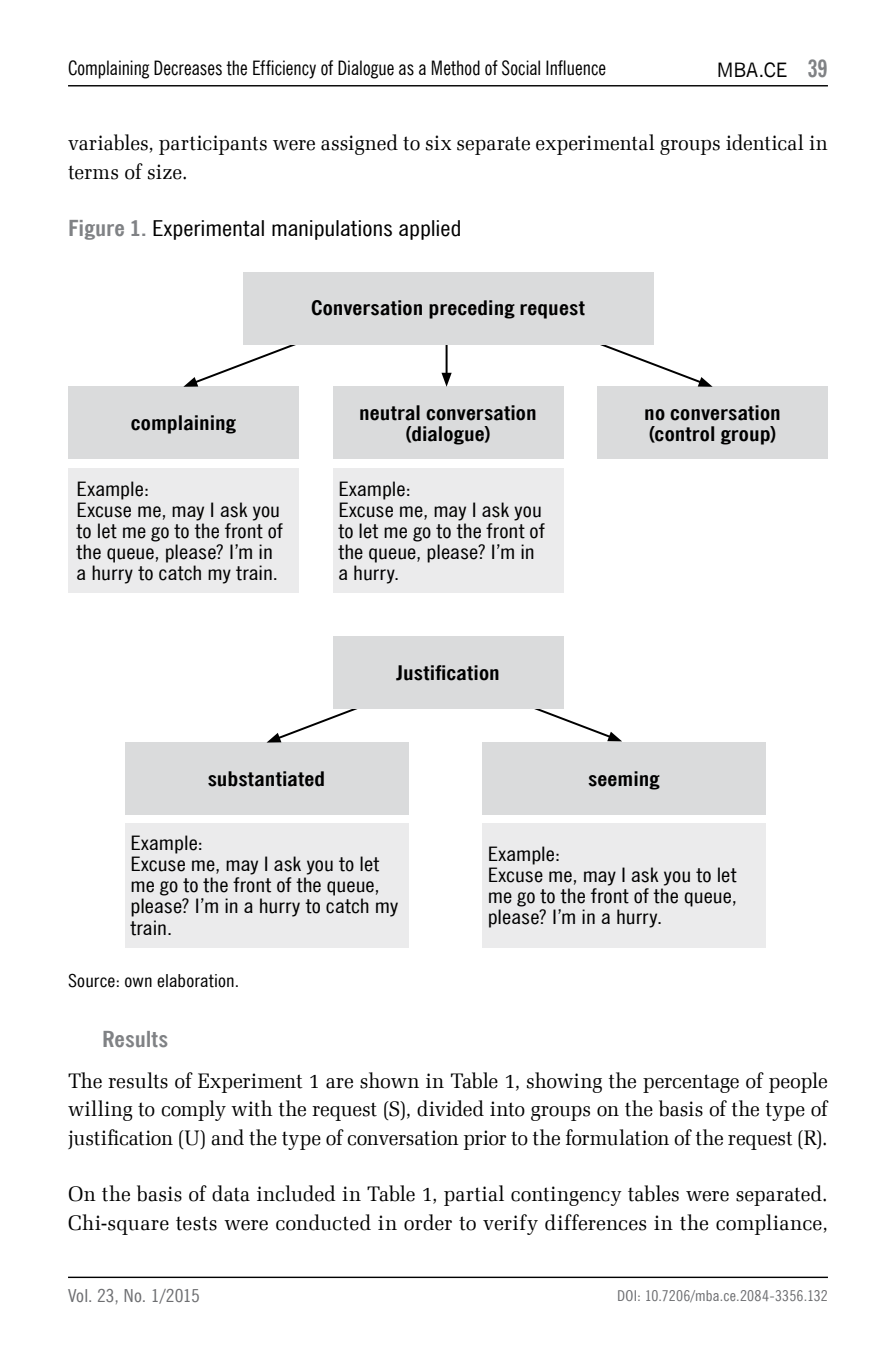
<style>
.page{position:relative;width:896px;height:1361px;background:#fff}
.page>*{position:absolute;margin:0;border:0;box-sizing:border-box;transform-origin:0 0}
.t1{font:22px "News Goth Cn EU";letter-spacing:-.005em;color:#000;scale:1.2 1}
.t2{font:700 22px "News Goth Cn EU";color:#808285;scale:1.15 1}
.t3{font:21px/28.4px "Zapf Ellipt EU";color:#000;scale:.95 1}
.t4{font:21px/28.4px "Zapf Ellipt EU";color:#000;text-align:justify;scale:.96 1}
.t5{font:20px/21px "News Goth Cn EU";letter-spacing:.005em;color:#000;scale:1.2 1}
.t6{font:700 20px/21px "News Goth Cn EU";letter-spacing:.005em;color:#000;text-align:center;scale:1.2 1}
.t7{font:20px "News Goth Cn EU";letter-spacing:.005em;color:#000}
.t8{font:20px "News Goth EU";color:#000}
.t9{font:18px "News Goth Cn EU";letter-spacing:.005em;color:#000;scale:1.15 1}
.t10{font:18px "News Goth Cn EU";letter-spacing:.005em;color:#6d6e71;scale:1.15 1}
.t11{font:15px "News Goth Cn EU";letter-spacing:.015em;color:#6d6e71;scale:1.1 1}
.s1{font-family:"News Goth Cn EU";font-weight:700;font-size:24px;color:#808285}
.s2{font-weight:700;color:#808285}
</style>
<div class="page">
<hr style="left:68px;top:1276px;width:760px;height:2px;background:#000">
<hr style="left:68px;top:85px;width:760px;height:1px;background:#000">
<div style="left:68px;top:387px;width:231px;height:72px;background:#dadbdc"></div>
<div style="left:68px;top:468px;width:231px;height:125px;background:#ebebec"></div>
<div style="left:333px;top:468px;width:230px;height:125px;background:#ebebec"></div>
<div style="left:333px;top:387px;width:230px;height:72px;background:#dadbdc"></div>
<div style="left:597px;top:387px;width:231px;height:72px;background:#dadbdc"></div>
<div style="left:125px;top:823px;width:283px;height:124px;background:#ebebec"></div>
<div style="left:125px;top:742px;width:283px;height:72px;background:#dadbdc"></div>
<div style="left:482px;top:823px;width:283px;height:124px;background:#ebebec"></div>
<div style="left:482px;top:742px;width:283px;height:72px;background:#dadbdc"></div>
<svg style="left:183px;top:344px;width:152px;height:43px"></svg>
<svg style="left:561px;top:327px;width:151px;height:60px"></svg>
<hr style="left:445px;top:330px;width:2px;height:46px;background:#000">
<svg style="left:441px;top:373px;width:11px;height:14px"></svg>
<svg style="left:267px;top:709px;width:91px;height:33px"></svg>
<svg style="left:534px;top:682px;width:88px;height:59px"></svg>
<div style="left:333px;top:637px;width:230px;height:72px;background:#dadbdc"></div>
<div style="left:243px;top:272px;width:410px;height:72px;background:#dadbdc"></div>
<p class="t7" style="left:68px;top:56px;width:540px">Complaining Decreases the Efficiency of Dialogue as a Method of Social Influence</p>
<p class="t8" style="left:717px;top:58px;width:113px">MBA.CE <span class="s1">39</span></p>
<p class="t3" style="left:68px;top:129px;width:801px">variables, participants were assigned to six separate experimental groups identical in terms of size.</p>
<p class="t1" style="left:68px;top:214px;width:329px"><span class="s2">Figure 1.</span> Experimental manipulations applied</p>
<p class="t6" style="left:131px;top:413px;width:89px">complaining</p>
<p class="t6" style="left:311px;top:298px;width:230px">Conversation preceding request</p>
<p class="t6" style="left:359px;top:402px;width:149px">neutral conversation (dialogue)</p>
<p class="t6" style="left:644px;top:402px;width:115px;text-align:left">no conversation (control group)</p>
<p class="t5" style="left:77px;top:479px;width:173px">Example:<br>Excuse me, may I ask you to let me go to the front of the queue, please? I’m in a hurry to catch my train.</p>
<p class="t5" style="left:338px;top:479px;width:173px">Example:<br>Excuse me, may I ask you to let me go to the front of the queue, please? I’m in a hurry.</p>
<p class="t6" style="left:208px;top:768px;width:99px">substantiated</p>
<p class="t6" style="left:396px;top:663px;width:88px">Justification</p>
<p class="t6" style="left:588px;top:768px;width:61px">seeming</p>
<p class="t5" style="left:130px;top:833px;width:225px">Example:<br>Excuse me, may I ask you to let me go to the front of the queue, please? I’m in a hurry to catch my train.</p>
<p class="t9" style="left:68px;top:969px;width:150px">Source: own elaboration.</p>
<p class="t5" style="left:488px;top:843px;width:209px">Example:<br>Excuse me, may I ask you to let me go to the front of the queue, please? I’m in a hurry.</p>
<p class="t2" style="left:102px;top:1025px;width:59px">Results</p>
<p class="t4" style="left:68px;top:1067px;width:793px">The results of Experiment 1 are shown in Table 1, showing the percentage of people willing to comply with the request (S), divided into groups on the basis of the type of justification (U) and the type of conversation prior to the formulation of the request (R).</p>
<p class="t3" style="left:68px;top:1180px;width:801px">On the basis of data included in Table 1, partial contingency tables were separated.<br>Chi-square tests were conducted in order to verify differences in the compliance,</p>
<p class="t10" style="left:68px;top:1285px;width:116px">Vol. 23, No. 1/2015</p>
<p class="t11" style="left:617px;top:1286px;width:193px">DOI: 10.7206/mba.ce.2084-3356.132</p>
</div>
